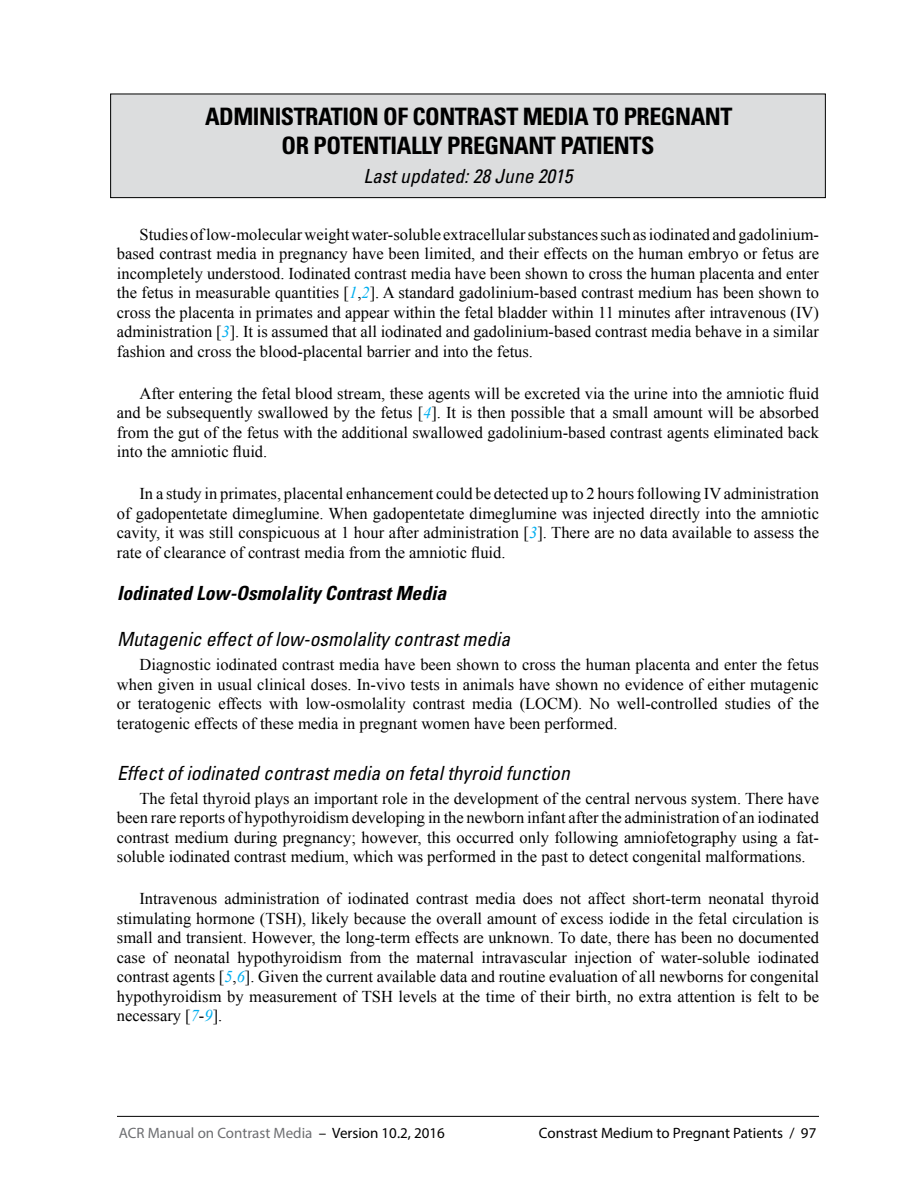
<style>
.page{position:relative;width:918px;height:1188px;background:#fff}
.page>*{position:absolute;margin:0;border:0;box-sizing:border-box;transform-origin:0 0}
.t1{font:700 condensed 24px/28.8px "Univers LT Std";letter-spacing:-.02em;color:#000;text-align:center}
.t2{font:italic condensed 19.5px "Univers LT Std";color:#000}
.t3{font:italic 700 condensed 19.5px "Univers LT Std";color:#000}
.t4{font:16.5px/19.5px "Times New Roman";color:#000;text-align:justify}
.t5{font:15px "Myriad Pro";color:#6d6e71}
.t6{font:15px "Myriad Pro";color:#000}
.s1{font-style:italic;color:#00aeef}
.s2{color:#000}
</style>
<div class="page">
<hr style="left:117px;top:1116px;width:702px;height:1px;background:#000">
<div style="left:111px;top:94px;width:714px;height:104px;background:#dcddde"></div>
<div style="left:110px;top:94px;width:716px;height:104px;border:1px solid #000"></div>
<h1 class="t1" style="left:205px;top:102px;width:529px">ADMINISTRATION OF CONTRAST MEDIA TO PREGNANT<br>OR POTENTIALLY PREGNANT PATIENTS</h1>
<p class="t2" style="left:364px;top:163px;width:211px">Last updated: 28 June 2015</p>
<p class="t4" style="left:117px;top:224px;width:704px;text-indent:23px">Studies of low-molecular weight water-soluble extracellular substances such as iodinated and gadolinium&shy;based contrast media in pregnancy have been limited, and their effects on the human embryo or fetus are incompletely understood. Iodinated contrast media have been shown to cross the human placenta and enter the fetus in measurable quantities [<span class="s1">1</span>,<span class="s1">2</span>]. A standard gadolinium-based contrast medium has been shown to cross the placenta in primates and appear within the fetal bladder within 11 minutes after intravenous (IV) administration [<span class="s1">3</span>]. It is assumed that all iodinated and gadolinium-based contrast media behave in a similar fashion and cross the blood-placental barrier and into the fetus.</p>
<p class="t4" style="left:117px;top:383px;width:704px;text-indent:23px">After entering the fetal blood stream, these agents will be excreted via the urine into the amniotic fluid and be subsequently swallowed by the fetus [<span class="s1">4</span>]. It is then possible that a small amount will be absorbed from the gut of the fetus with the additional swallowed gadolinium-based contrast agents eliminated back into the amniotic fluid.</p>
<p class="t4" style="left:117px;top:484px;width:704px;text-indent:23px">In a study in primates, placental enhancement could be detected up to 2 hours following IV administration of gadopentetate dimeglumine. When gadopentetate dimeglumine was injected directly into the amniotic cavity, it was still conspicuous at 1 hour after administration [<span class="s1">3</span>]. There are no data available to assess the rate of clearance of contrast media from the amniotic fluid.</p>
<p class="t3" style="left:117px;top:581px;width:331px">Iodinated Low-Osmolality Contrast Media</p>
<p class="t2" style="left:117px;top:627px;width:395px">Mutagenic effect of low-osmolality contrast media</p>
<p class="t4" style="left:117px;top:655px;width:704px;text-indent:23px">Diagnostic iodinated contrast media have been shown to cross the human placenta and enter the fetus when given in usual clinical doses. In-vivo tests in animals have shown no evidence of either mutagenic or teratogenic effects with low-osmolality contrast media (LOCM). No well-controlled studies of the teratogenic effects of these media in pregnant women have been performed.</p>
<p class="t2" style="left:117px;top:760px;width:454px">Effect of iodinated contrast media on fetal thyroid function</p>
<p class="t4" style="left:117px;top:788px;width:704px;text-indent:23px">The fetal thyroid plays an important role in the development of the central nervous system. There have been rare reports of hypothyroidism developing in the newborn infant after the administration of an iodinated contrast medium during pregnancy; however, this occurred only following amniofetography using a fat&shy;soluble iodinated contrast medium, which was performed in the past to detect congenital malformations.</p>
<p class="t4" style="left:117px;top:889px;width:704px;text-indent:23px">Intravenous administration of iodinated contrast media does not affect short-term neonatal thyroid stimulating hormone (TSH), likely because the overall amount of excess iodide in the fetal circulation is small and transient. However, the long-term effects are unknown. To date, there has been no documented case of neonatal hypothyroidism from the maternal intravascular injection of water-soluble iodinated contrast agents [<span class="s1">5</span>,<span class="s1">6</span>]. Given the current available data and routine evaluation of all newborns for congenital hypothyroidism by measurement of TSH levels at the time of their birth, no extra attention is felt to be necessary [<span class="s1">7</span>-<span class="s1">9</span>].</p>
<p class="t5" style="left:119px;top:1124px;width:327px">ACR Manual on Contrast Media <span class="s2">– Version 10.2, 2016</span></p>
<p class="t6" style="left:539px;top:1124px;width:279px">Constrast Medium to Pregnant Patients / 97</p>
</div>
